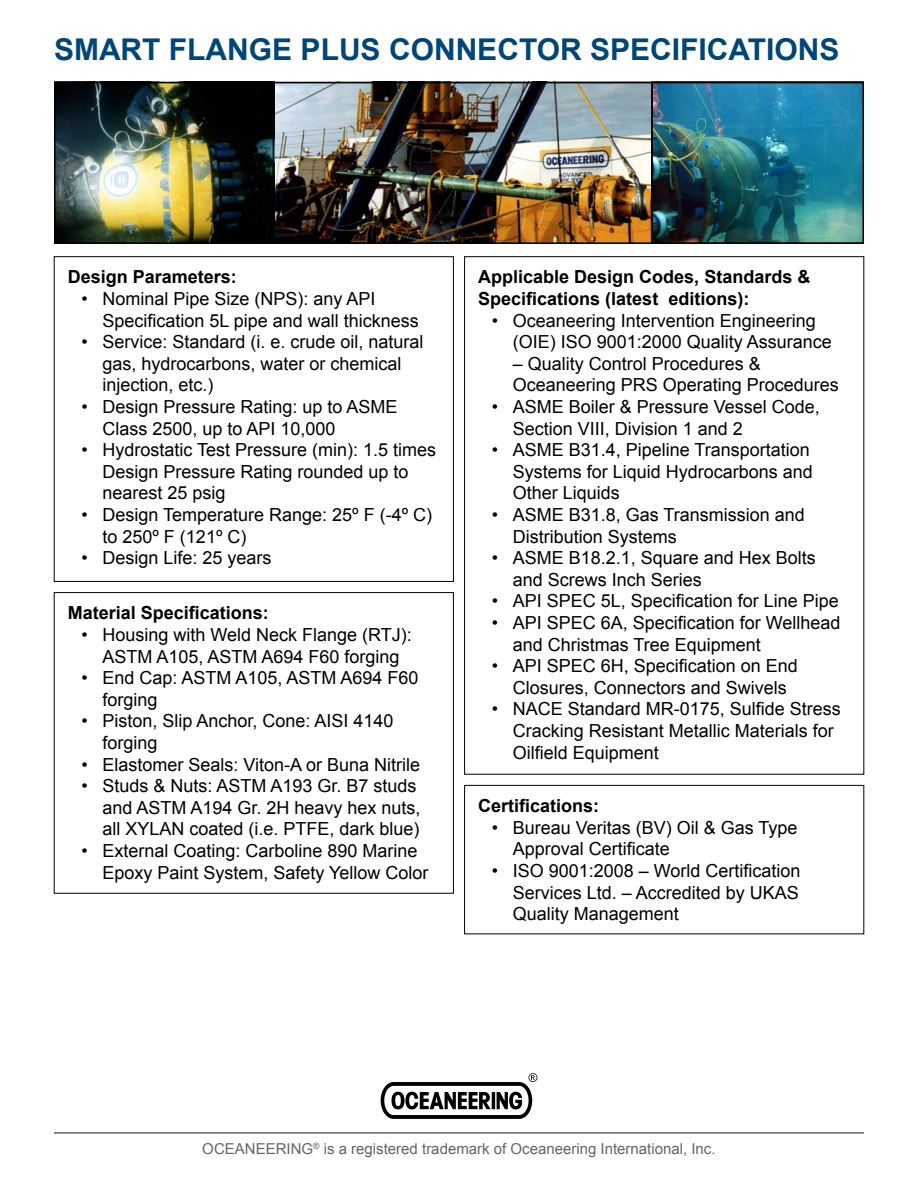
<style>
.page{position:relative;width:918px;height:1188px;background:#fff}
.page>*{position:absolute;margin:0;border:0;box-sizing:border-box;transform-origin:0 0}
.Title_-_Back{font:700 30px "Arial";color:#004677}
.Text_-_Bullets{font:18px/21.6px "Arial";color:#000}
.Text_-_Header{font:700 18px/21.6px "Arial";color:#000}
.Address_Text{font:15px "Arial";color:#636466}
</style>
<div class="page">
<img style="left:274px;top:85px;width:377px;height:156px">
<div style="left:244px;top:82px;width:440px;height:162px;border:2px solid #000"></div>
<div style="left:54px;top:256px;width:400px;height:326px;border:1px solid #000"></div>
<div style="left:54px;top:592px;width:400px;height:301px;border:1px solid #000"></div>
<div style="left:464px;top:785px;width:400px;height:149px;border:1px solid #000"></div>
<img style="left:654px;top:85px;width:207px;height:156px">
<div style="left:651px;top:82px;width:213px;height:162px;border:2px solid #000"></div>
<img style="left:57px;top:85px;width:214px;height:156px">
<div style="left:54px;top:82px;width:220px;height:162px;border:2px solid #000"></div>
<svg style="left:381px;top:1073px;width:156px;height:46px"></svg>
<hr style="left:54px;top:1132px;width:810px;height:2px;background:#636466">
<p class="Title_-_Back" style="left:54px;top:29px;width:787px">Smart Flange Plus Connector SPECIFICATIONS</p>
<p class="Text_-_Header" style="left:68px;top:267px;width:171px">Design Parameters:</p>
<p class="Text_-_Bullets" style="left:102px;top:288px;width:318px;text-indent:-21px">• Nominal Pipe Size (NPS): any API<br>Specification 5L pipe and wall thickness</p>
<p class="Text_-_Bullets" style="left:102px;top:331px;width:323px;text-indent:-21px">• Service: Standard (i. e. crude oil, natural gas, hydrocarbons, water or chemical injection, etc.)</p>
<p class="Text_-_Bullets" style="left:102px;top:396px;width:297px;text-indent:-21px">• Design Pressure Rating: up to ASME<br>Class 2500, up to API 10,000</p>
<p class="Text_-_Bullets" style="left:102px;top:439px;width:335px;text-indent:-21px">• Hydrostatic Test Pressure (min): 1.5 times<br>Design Pressure Rating rounded up to nearest 25 psig</p>
<p class="Text_-_Bullets" style="left:102px;top:504px;width:331px;text-indent:-21px">• Design Temperature Range: 25º F (-4º C) to 250º F (121º C)</p>
<p class="Text_-_Bullets" style="left:81px;top:547px;width:192px">• Design Life: 25 years</p>
<p class="Text_-_Header" style="left:68px;top:603px;width:203px">Material Specifications:</p>
<p class="Text_-_Bullets" style="left:81px;top:624px;width:332px;text-align:center">• Housing with Weld Neck Flange (RTJ):<br>ASTM A105, ASTM A694 F60 forging</p>
<p class="Text_-_Bullets" style="left:102px;top:667px;width:318px;text-indent:-21px">• End Cap: ASTM A105, ASTM A694 F60 forging</p>
<p class="Text_-_Bullets" style="left:102px;top:710px;width:293px;text-indent:-21px">• Piston, Slip Anchor, Cone: AISI 4140 forging</p>
<p class="Text_-_Bullets" style="left:81px;top:754px;width:340px">• Elastomer Seals: Viton-A or Buna Nitrile</p>
<p class="Text_-_Bullets" style="left:102px;top:775px;width:320px;text-indent:-21px">• Studs &amp; Nuts: ASTM A193 Gr. B7 studs and ASTM A194 Gr. 2H heavy hex nuts, all XYLAN coated (i.e. PTFE, dark blue)</p>
<p class="Text_-_Bullets" style="left:102px;top:840px;width:328px;text-indent:-21px">• External Coating: Carboline 890 Marine<br>Epoxy Paint System, Safety Yellow Color</p>
<p class="Text_-_Header" style="left:478px;top:267px;width:334px">Applicable Design Codes, Standards &amp;<br>Specifications (latest editions):</p>
<p class="Text_-_Bullets" style="left:513px;top:310px;width:321px;text-indent:-21px">• Oceaneering Intervention Engineering (OIE) ISO 9001:2000 Quality Assurance</p>
<p class="Text_-_Bullets" style="left:513px;top:353px;width:328px">– Quality Control Procedures &amp;<br>Oceaneering PRS Operating Procedures</p>
<p class="Text_-_Bullets" style="left:513px;top:396px;width:309px;text-indent:-21px">• ASME Boiler &amp; Pressure Vessel Code,<br>Section VIII, Division 1 and 2</p>
<p class="Text_-_Bullets" style="left:513px;top:439px;width:302px;text-indent:-21px">• ASME B31.4, Pipeline Transportation<br>Systems for Liquid Hydrocarbons and<br>Other Liquids</p>
<p class="Text_-_Bullets" style="left:513px;top:504px;width:294px;text-indent:-21px">• ASME B31.8, Gas Transmission and<br>Distribution Systems</p>
<p class="Text_-_Bullets" style="left:513px;top:547px;width:305px;text-indent:-21px">• ASME B18.2.1, Square and Hex Bolts and Screws Inch Series</p>
<p class="Text_-_Bullets" style="left:492px;top:591px;width:349px">• API SPEC 5L, Specification for Line Pipe</p>
<p class="Text_-_Bullets" style="left:513px;top:612px;width:329px;text-indent:-21px">• API SPEC 6A, Specification for Wellhead and Christmas Tree Equipment</p>
<p class="Text_-_Bullets" style="left:492px;top:655px;width:308px;text-align:center">• API SPEC 6H, Specification on End<br>Closures, Connectors and Swivels</p>
<p class="Text_-_Bullets" style="left:513px;top:699px;width:330px;text-indent:-21px">• NACE Standard MR-0175, Sulfide Stress<br>Cracking Resistant Metallic Materials for<br>Oilfield Equipment</p>
<p class="Text_-_Header" style="left:478px;top:796px;width:123px">Certifications:</p>
<p class="Text_-_Bullets" style="left:513px;top:817px;width:286px;text-indent:-21px">• Bureau Veritas (BV) Oil &amp; Gas Type<br>Approval Certificate</p>
<p class="Text_-_Bullets" style="left:513px;top:860px;width:289px;text-align:justify;text-indent:-21px">• ISO 9001:2008 – World Certification Services Ltd. – Accredited by UKAS Quality Management</p>
<p class="Address_Text" style="left:202px;top:1139px;width:515px">OCEANEERING<sup>®</sup> is a registered trademark of Oceaneering International, Inc.</p>
</div>
